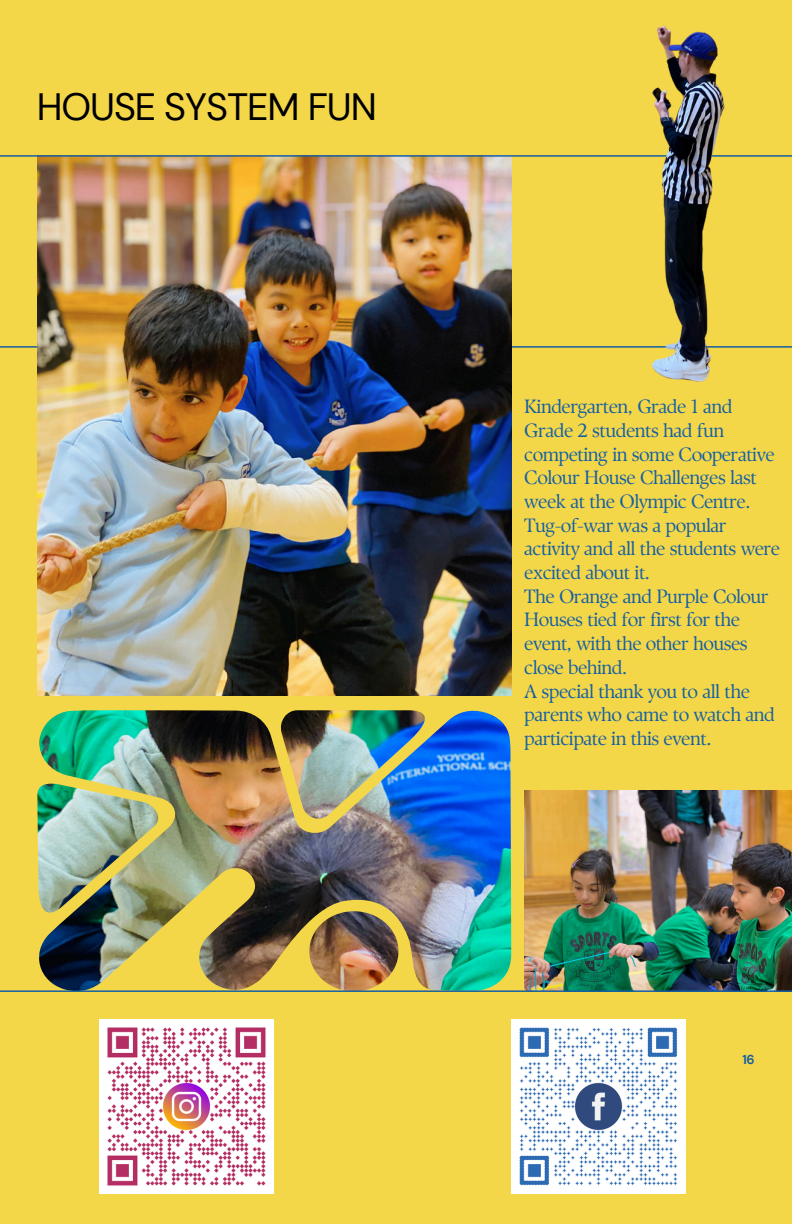
<style>
.page{position:relative;width:792px;height:1224px;background:#f4d649}
.page>*{position:absolute;margin:0;border:0;box-sizing:border-box;transform-origin:0 0}
.t1{font:38px "DM Sans";letter-spacing:-.03em;color:#000}
.t2{font:19.2px/23.6px "TY Serif D";letter-spacing:-.03em;color:#1560a3}
.t3{font:700 13px "DM Sans";color:#1560a3}
</style>
<div class="page">
<hr style="left:0;top:346px;width:792px;height:2px;background:#1560a3">
<img style="left:37px;top:157px;width:474px;height:538px">
<hr style="left:0;top:155px;width:792px;height:2px;background:#1560a3">
<img style="left:524px;top:790px;width:267px;height:200px">
<img style="left:37px;top:710px;width:474px;height:280px">
<hr style="left:0;top:990px;width:792px;height:2px;background:#1560a3">
<img style="left:290px;top:25px;width:493px;height:422px">
<img style="left:100px;top:1020px;width:174px;height:174px">
<img style="left:511px;top:1020px;width:174px;height:174px">
<p class="t1" style="left:37px;top:82px;width:342px">HOUSE SYSTEM FUN</p>
<p class="t2" style="left:524px;top:395px;width:258px">Kindergarten, Grade 1 and<br>Grade 2 students had fun competing in some Cooperative<br>Colour House Challenges last week at the Olympic Centre.<br>Tug-of-war was a popular activity and all the students were excited about it.</p>
<p class="t2" style="left:524px;top:584px;width:246px">The Orange and Purple Colour<br>Houses tied for first for the event, with the other houses close behind.</p>
<p class="t2" style="left:524px;top:679px;width:252px">A special thank you to all the parents who came to watch and participate in this event.</p>
<h1 class="t3" style="left:742px;top:1051px;width:14px">16</h1>
</div>
